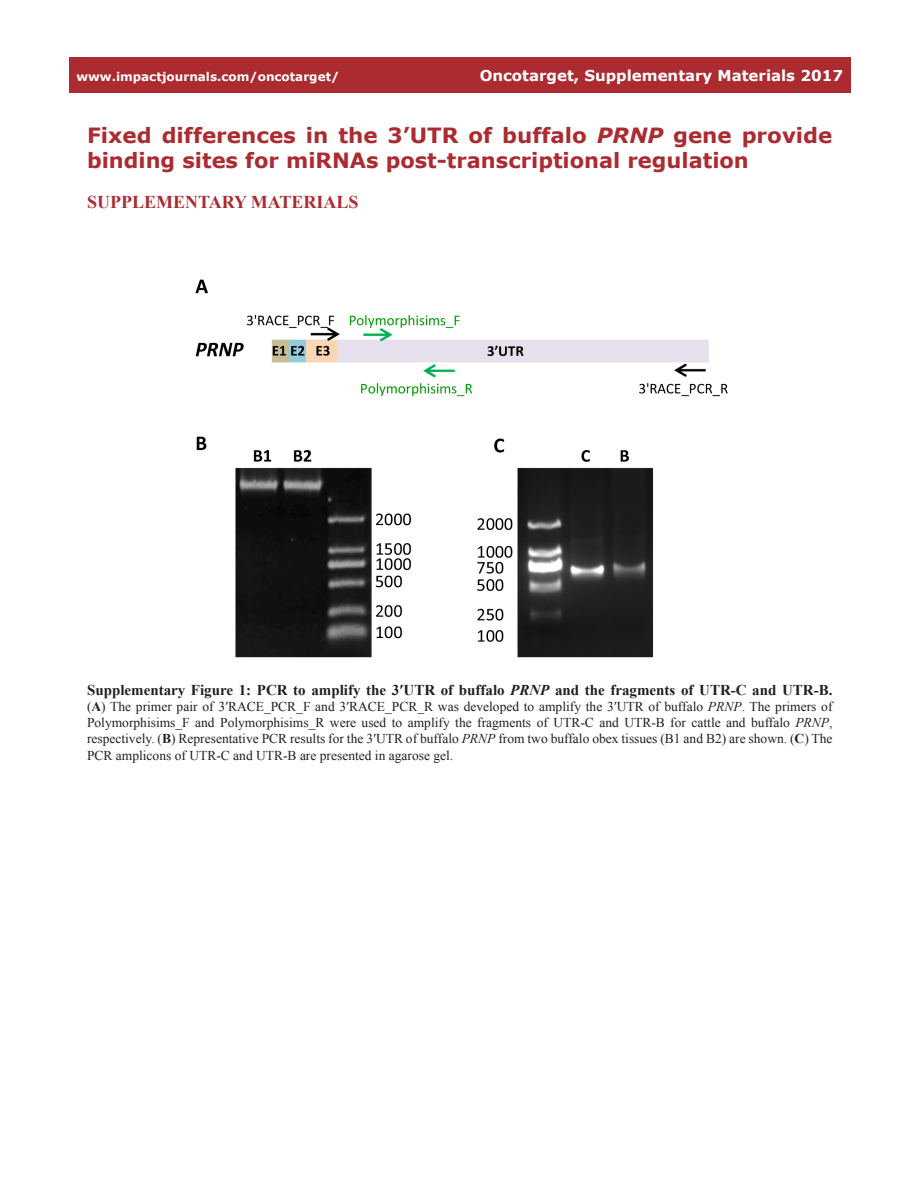
<style>
.page{position:relative;width:918px;height:1188px;background:#fff}
.page>*{position:absolute;margin:0;border:0;box-sizing:border-box;transform-origin:0 0}
.t1{font:700 21px/25.2px "Verdana";color:#ac2b31}
.t2{font:700 18px "Times New Roman";color:#ac2b31}
.figuretext{font:700 15px "Times New Roman";color:#231f20}
.t3{font:700 15px "Verdana";color:#fff}
.figuretext-2{font:13.5px/16.2px "Times New Roman";color:#231f20;text-align:justify}
.t4{font:700 12px "Verdana";color:#fff}
.s1{font-style:italic}
.s2{font-weight:700}
</style>
<div class="page">
<div style="left:69px;top:57px;width:781px;height:36px;background:#ac2b31"></div>
<img style="left:195px;top:279px;width:533px;height:379px">
<p class="t4" style="left:76px;top:69px;width:264px">www.impactjournals.com/oncotarget/</p>
<p class="t3" style="left:480px;top:66px;width:365px">Oncotarget, Supplementary Materials 2017</p>
<p class="t1" style="left:87px;top:123px;width:747px">Fixed differences in the 3’UTR of buffalo <span class="s1">PRNP</span> gene provide binding sites for miRNAs post-transcriptional regulation</p>
<p class="t2" style="left:87px;top:189px;width:273px">SUPPLEMENTARY MATERIALS</p>
<p class="figuretext" style="left:87px;top:679px;width:747px">Supplementary Figure 1: PCR to amplify the 3′UTR of buffalo <span class="s1">PRNP</span> and the fragments of UTR-C and UTR-B.</p>
<p class="figuretext-2" style="left:87px;top:698px;width:747px">(<span class="s2">A</span>) The primer pair of 3′RACE_PCR_F and 3′RACE_PCR_R was developed to amplify the 3′UTR of buffalo <span class="s1">PRNP</span>. The primers of Polymorphisims_F and Polymorphisims_R were used to amplify the fragments of UTR-C and UTR-B for cattle and buffalo <span class="s1">PRNP</span>, respectively. (<span class="s2">B</span>) Representative PCR results for the 3′UTR of buffalo <span class="s1">PRNP</span> from two buffalo obex tissues (B1 and B2) are shown. (<span class="s2">C</span>) The PCR amplicons of UTR-C and UTR-B are presented in agarose gel.</p>
</div>
